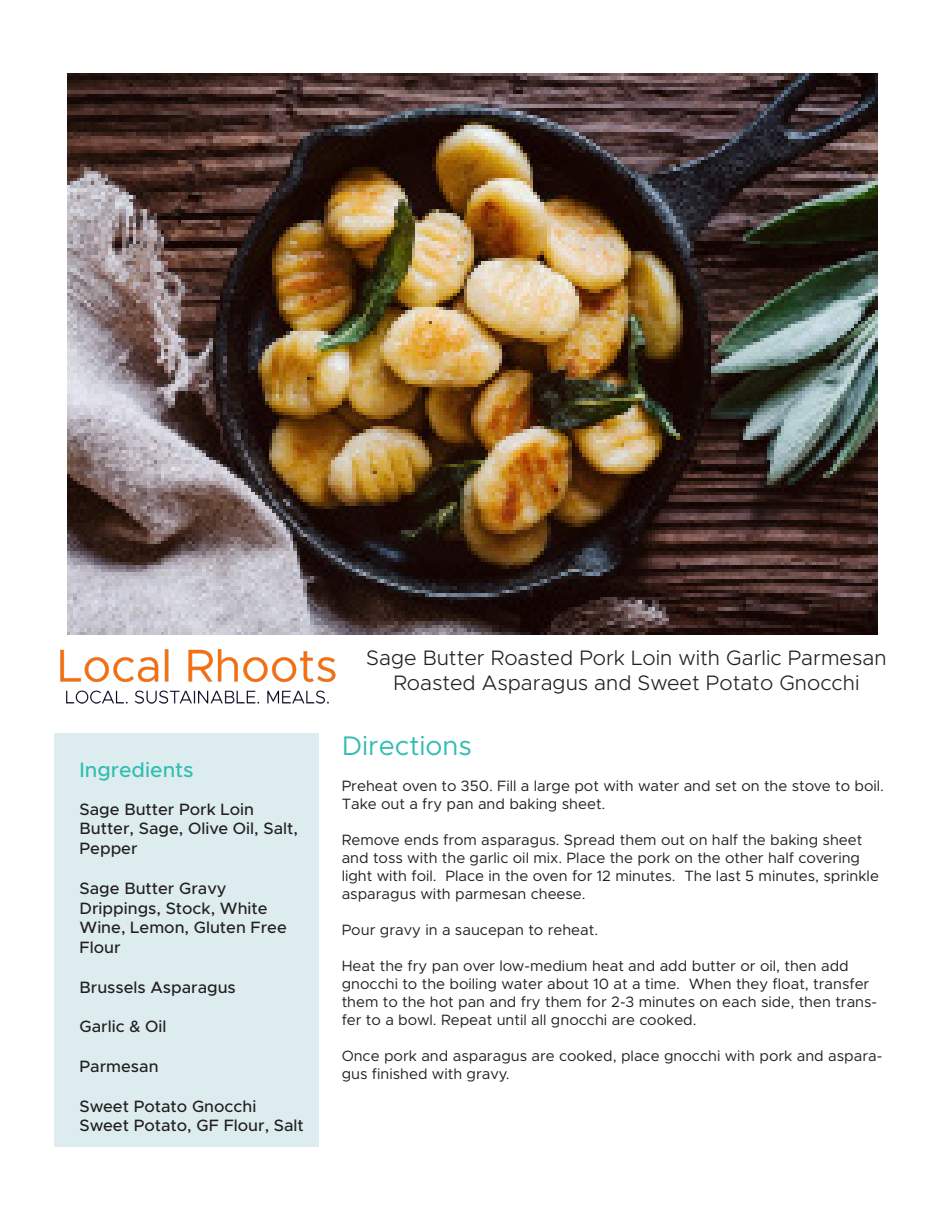
<style>
.page{position:relative;width:945px;height:1215px;background:#fff}
.page>*{position:absolute;margin:0;border:0;box-sizing:border-box;transform-origin:0 0}
.t1{font:27px "Metropolis";color:#32bdb1}
.t2{font:300 21px "Metropolis";color:#231f20}
.t3{font:500 21px "Metropolis";color:#32bdb1}
.t4{font:500 16.5px/19.8px "Metropolis";color:#231f20}
.t5{font:15px/18px "Metropolis";color:#231f20}
</style>
<div class="page">
<div style="left:54px;top:734px;width:265px;height:414px;background:#ddedef"></div>
<img style="left:60px;top:634px;width:277px;height:70px">
<img style="left:68px;top:74px;width:810px;height:560px">
<p class="t3" style="left:80px;top:757px;width:116px">Ingredients</p>
<p class="t4" style="left:80px;top:799px;width:176px">Sage Butter Pork Loin</p>
<p class="t4" style="left:80px;top:819px;width:220px">Butter, Sage, Olive Oil, Salt,<br>Pepper</p>
<p class="t4" style="left:80px;top:878px;width:149px">Sage Butter Gravy</p>
<p class="t4" style="left:80px;top:898px;width:209px">Drippings, Stock, White<br>Wine, Lemon, Gluten Free<br>Flour</p>
<p class="t4" style="left:80px;top:977px;width:158px">Brussels Asparagus</p>
<p class="t4" style="left:80px;top:1017px;width:89px">Garlic &amp; Oil</p>
<p class="t4" style="left:80px;top:1056px;width:81px">Parmesan</p>
<p class="t4" style="left:80px;top:1096px;width:178px">Sweet Potato Gnocchi</p>
<p class="t4" style="left:80px;top:1116px;width:226px">Sweet Potato, GF Flour, Salt</p>
<p class="t2" style="left:366px;top:644px;width:522px">Sage Butter Roasted Pork Loin with Garlic Parmesan</p>
<p class="t2" style="left:393px;top:670px;width:468px">Roasted Asparagus and Sweet Potato Gnocchi</p>
<p class="t1" style="left:342px;top:729px;width:132px">Directions</p>
<p class="t5" style="left:342px;top:777px;width:544px">Preheat oven to 350. Fill a large pot with water and set on the stove to boil.<br>Take out a fry pan and baking sheet.</p>
<p class="t5" style="left:342px;top:831px;width:539px">Remove ends from asparagus. Spread them out on half the baking sheet and toss with the garlic oil mix. Place the pork on the other half covering light with foil. Place in the oven for 12 minutes. The last 5 minutes, sprinkle asparagus with parmesan cheese.</p>
<p class="t5" style="left:342px;top:921px;width:258px">Pour gravy in a saucepan to reheat.</p>
<p class="t5" style="left:342px;top:957px;width:537px">Heat the fry pan over low-medium heat and add butter or oil, then add gnocchi to the boiling water about 10 at a time. When they float, transfer them to the hot pan and fry them for 2-3 minutes on each side, then trans&shy;fer to a bowl. Repeat until all gnocchi are cooked.</p>
<p class="t5" style="left:342px;top:1047px;width:542px">Once pork and asparagus are cooked, place gnocchi with pork and aspara&shy;gus finished with gravy.</p>
</div>
